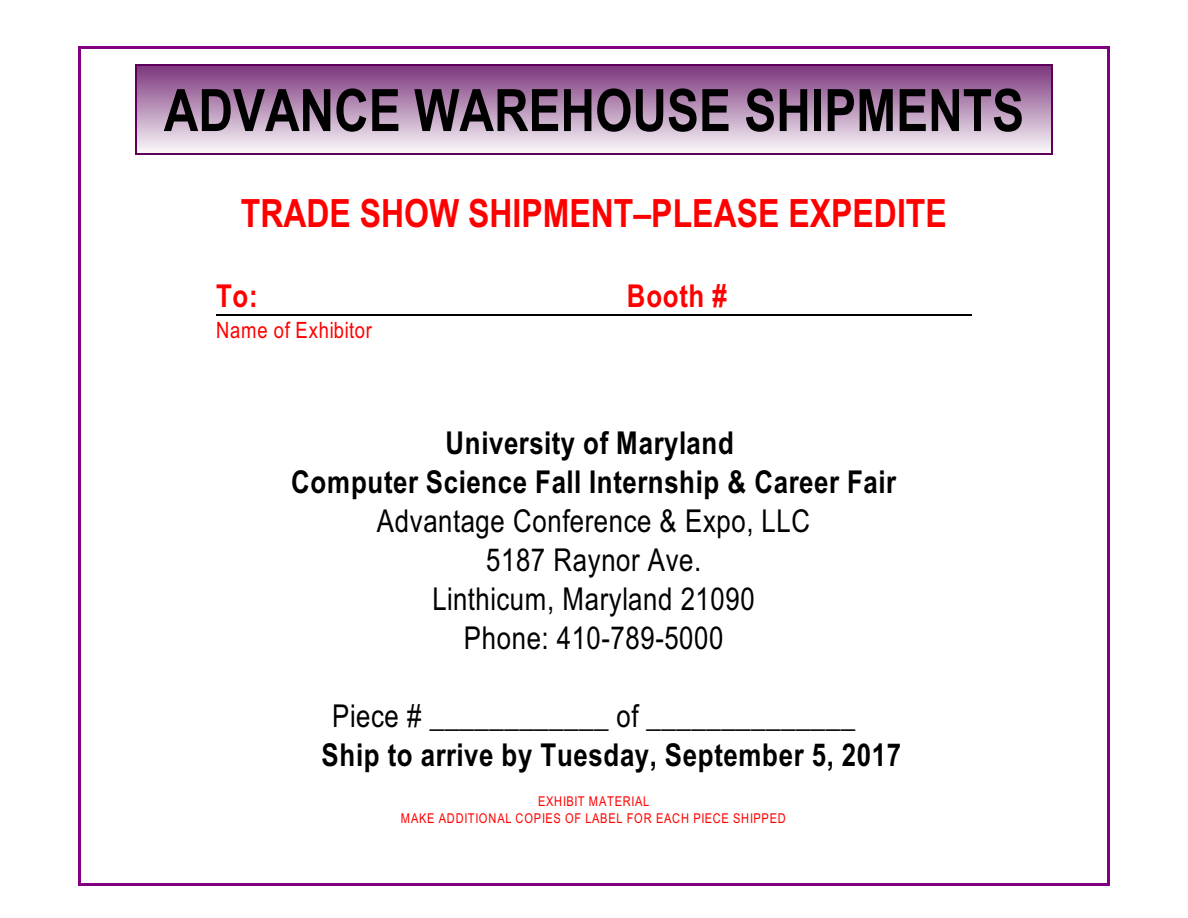
<style>
.page{position:relative;width:1188px;height:918px;background:#fff}
.page>*{position:absolute;margin:0;border:0;box-sizing:border-box;transform-origin:0 0}
.t1{font:700 58.5px "Arial Narrow";color:#000}
.t2{font:700 39px "Arial Narrow";color:#f00}
.t3{font:31.5px/39px "Arial Narrow";letter-spacing:.02em;color:#000;text-align:center}
.t4{font:700 31.5px/39px "Arial Narrow";letter-spacing:.02em;color:#000;text-align:center}
.t5{font:700 31.5px "Arial Narrow";letter-spacing:.025em;color:#f00}
.t6{font:22.5px "Arial Narrow";letter-spacing:.03em;color:#f00}
.t7{font:13.5px/17.7px "Arial Narrow";letter-spacing:.055em;color:#f00;text-align:center}
</style>
<div class="page">
<hr style="left:78px;top:46px;width:3px;height:839px;background:#800080">
<hr style="left:1107px;top:46px;width:3px;height:839px;background:#800080">
<hr style="left:78px;top:46px;width:1032px;height:2px;background:#800080">
<hr style="left:78px;top:883px;width:1032px;height:2px;background:#800080">
<img style="left:136px;top:66px;width:916px;height:87px">
<hr style="left:135px;top:65px;width:1px;height:89px;background:#5c005c">
<hr style="left:1052px;top:65px;width:1px;height:89px;background:#5c005c">
<hr style="left:135px;top:65px;width:918px;height:1px;background:#5c005c">
<hr style="left:135px;top:153px;width:918px;height:2px;background:#5c005c">
<hr style="left:216px;top:314px;width:756px;height:1px;background:#000">
<h1 class="t1" style="left:164px;top:88px;width:862px">ADVANCE WAREHOUSE SHIPMENTS</h1>
<p class="t2" style="left:241px;top:199px;width:707px">TRADE SHOW SHIPMENT–PLEASE EXPEDITE</p>
<p class="t5" style="left:216px;top:284px;width:43px">To:</p>
<p class="t5" style="left:627px;top:284px;width:102px">Booth #</p>
<p class="t6" style="left:216px;top:322px;width:157px">Name of Exhibitor</p>
<p class="t4" style="left:291px;top:426px;width:607px">University of Maryland<br>Computer Science Fall Internship &amp; Career Fair</p>
<p class="t3" style="left:377px;top:504px;width:435px">Advantage Conference &amp; Expo, LLC<br>5187 Raynor Ave.<br>Linthicum, Maryland 21090<br>Phone: 410-789-5000</p>
<p class="t3" style="left:332px;top:699px;width:524px">Piece # ____________ of ______________</p>
<p class="t4" style="left:322px;top:738px;width:581px">Ship to arrive by Tuesday, September 5, 2017</p>
<p class="t7" style="left:401px;top:793px;width:386px">EXHIBIT MATERIAL<br>MAKE ADDITIONAL COPIES OF LABEL FOR EACH PIECE SHIPPED</p>
</div>
